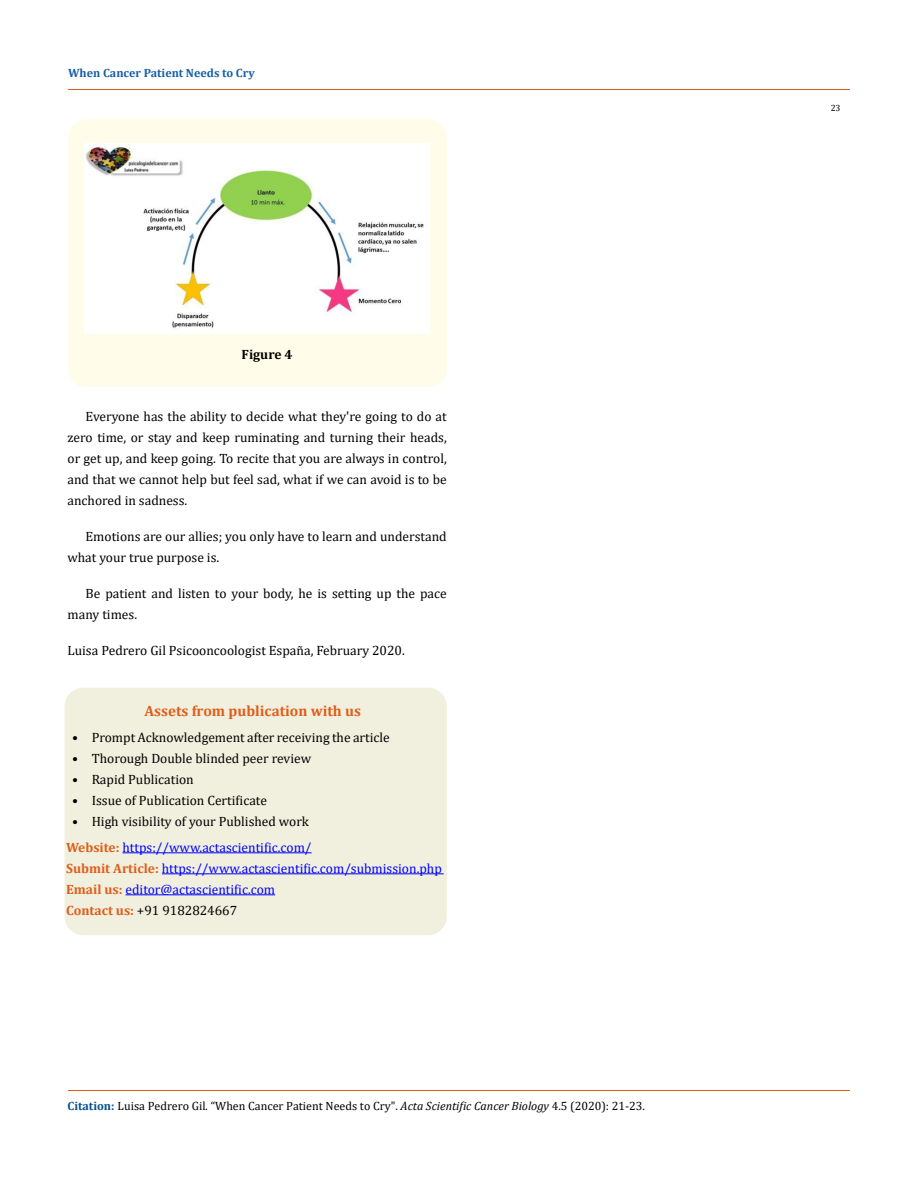
<style>
.page{position:relative;width:917px;height:1188px;background:#fff}
.page>*{position:absolute;margin:0;border:0;box-sizing:border-box;transform-origin:0 0}
.t1{font:700 15px "Cambria";color:#e05d1a}
.t2{font:13.5px/21px "Cambria";color:#000}
.t3{font:13.5px/21px "Cambria";color:#00f}
.t4{font:700 13.5px "Cambria";color:#000}
.t5{font:12px "Cambria";color:#000}
.t6{font:700 12px "Cambria";color:#1560a6}
.t7{font:9px "Cambria";color:#000}
.s1{font-weight:700;color:#e05d1a}
.s2{color:#000}
.s3{font-weight:700;color:#035089}
.s4{font-style:italic}
</style>
<div class="page">
<hr style="left:68px;top:90px;width:781px;height:1px;background:#e05d1a">
<div style="left:68px;top:119px;width:379px;height:268px;background:#fffde9;border-radius:18px"></div>
<img style="left:84px;top:143px;width:345px;height:190px">
<div style="left:65px;top:688px;width:381px;height:246px;background:#f1f0de;border-radius:18px"></div>
<div style="left:65px;top:688px;width:382px;height:247px;border:2px solid #f1f0de;border-radius:18px"></div>
<hr style="left:122px;top:852px;width:189px;height:1px;background:#00f">
<hr style="left:162px;top:873px;width:281px;height:1px;background:#00f">
<hr style="left:125px;top:894px;width:150px;height:1px;background:#00f">
<hr style="left:68px;top:1090px;width:781px;height:1px;background:#e05d1a">
<p class="t6" style="left:68px;top:64px;width:188px">When Cancer Patient Needs to Cry</p>
<p class="t4" style="left:241px;top:345px;width:52px">Figure 4</p>
<p class="t2" style="left:67px;top:406px;width:381px;text-align:justify;text-indent:18px">Everyone has the ability to decide what they're going to do at zero time, or stay and keep ruminating and turning their heads, or get up, and keep going. To recite that you are always in control, and that we cannot help but feel sad, what if we can avoid is to be anchored in sadness.</p>
<p class="t2" style="left:67px;top:526px;width:381px;text-indent:18px">Emotions are our allies; you only have to learn and understand what your true purpose is.</p>
<p class="t2" style="left:67px;top:583px;width:381px;text-indent:18px">Be patient and listen to your body, he is setting up the pace many times.</p>
<p class="t2" style="left:67px;top:640px;width:339px">Luisa Pedrero Gil Psicooncoologist España, February 2020.</p>
<p class="t1" style="left:144px;top:700px;width:218px">Assets from publication with us</p>
<p class="t2" style="left:72px;top:727px;width:319px">• Prompt Acknowledgement after receiving the article</p>
<p class="t2" style="left:72px;top:748px;width:240px">• Thorough Double blinded peer review</p>
<p class="t2" style="left:72px;top:769px;width:123px">• Rapid Publication</p>
<p class="t2" style="left:72px;top:790px;width:196px">• Issue of Publication Certificate</p>
<p class="t2" style="left:72px;top:811px;width:238px">• High visibility of your Published work</p>
<p class="t3" style="left:66px;top:837px;width:377px"><span class="s1">Website:</span> https://www.actascientific.com/<br><span class="s1">Submit Article:</span> https://www.actascientific.com/submission.php <span class="s1">Email us:</span> editor@actascientific.com<br><span class="s1">Contact us:</span> <span class="s2">+91 9182824667</span></p>
<p class="t5" style="left:68px;top:1099px;width:578px"><span class="s3">Citation:</span> Luisa Pedrero Gil<span class="s4">.</span> “When Cancer Patient Needs to Cry". <span class="s4">Acta Scientific Cancer Biology</span> 4.5 (2020): 21-23.</p>
<p class="t7" style="left:830px;top:102px;width:11px">23</p>
</div>
